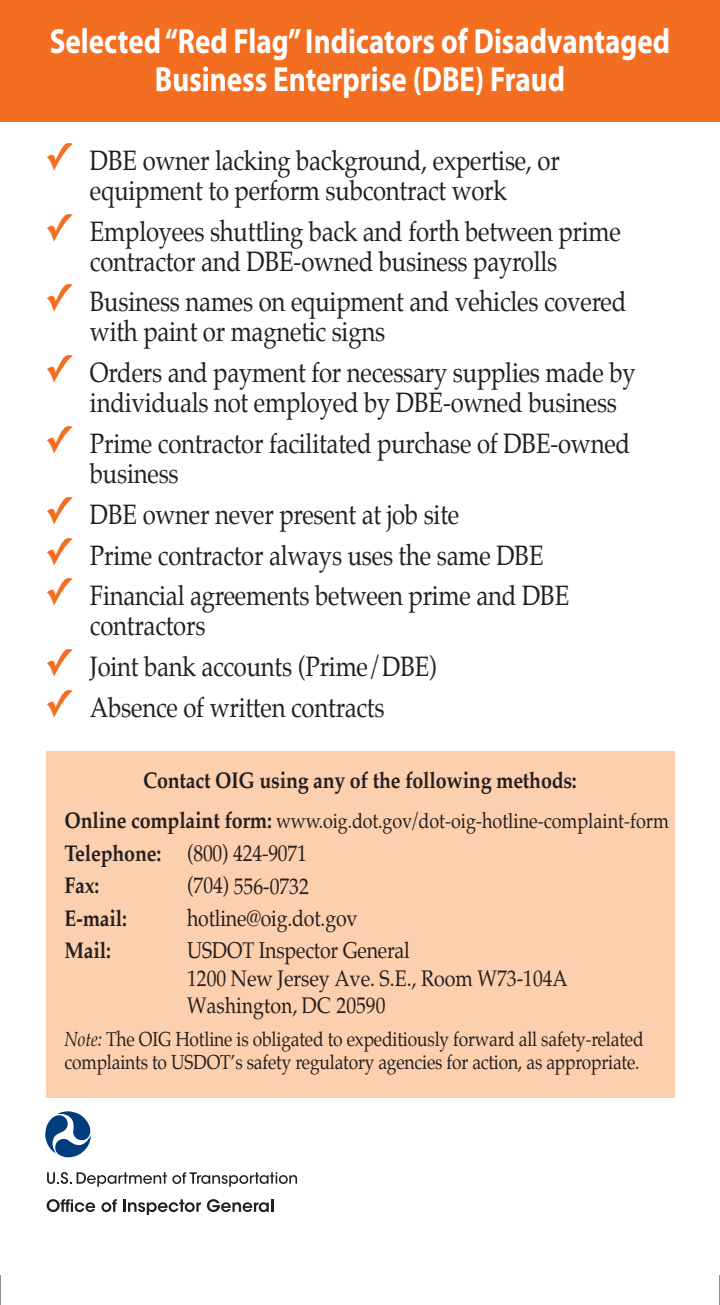
<style>
.page{position:relative;width:720px;height:1305px;background:#fff}
.page>*{position:absolute;margin:0;border:0;box-sizing:border-box;transform-origin:0 0}
.t1{font:700 35px/37.5px "Myriad Pro";color:#fff;text-align:center;scale:.83 1}
.t2{font:27.5px/30px "Palatino";letter-spacing:-.01em;color:#231f20;scale:.87 1}
.t3{font:22.5px/27.5px "Palatino";color:#231f20;scale:.87 1}
.t4{font:700 22.5px/32.5px "Palatino";letter-spacing:-.01em;color:#231f20;scale:.87 1}
.t5{font:20.75px "Palatino";color:#231f20;scale:.87 1}
.t6{font:20px/22.5px "Palatino";letter-spacing:-.01em;color:#231f20;scale:.87 1}
.s1{font-family:"Lucida Grande";font-weight:700;font-size:37.5px;color:#f36e21}
.s2{font-weight:700;font-size:22.5px}
.s3{font-weight:400}
.s4{font-style:italic}
</style>
<div class="page">
<div style="left:0;top:0;width:720px;height:121px;background:#f36e21"></div>
<div style="left:46px;top:751px;width:629px;height:347px;background:#fccfae"></div>
<svg style="left:45px;top:1111px;width:46px;height:47px"></svg>
<svg style="left:47px;top:1172px;width:24px;height:12px"></svg>
<svg style="left:77px;top:1172px;width:220px;height:15px"></svg>
<svg style="left:47px;top:1199px;width:48px;height:13px"></svg>
<svg style="left:101px;top:1199px;width:16px;height:13px"></svg>
<svg style="left:123px;top:1199px;width:78px;height:16px"></svg>
<svg style="left:207px;top:1199px;width:66px;height:13px"></svg>
<hr style="left:0;top:1275px;width:1px;height:30px;background:#000">
<hr style="left:719px;top:1275px;width:1px;height:30px;background:#000">
<p class="t1" style="left:50px;top:22px;width:749px">Selected “Red Flag” Indicators of Disadvantaged<br>Business Enterprise (DBE) Fraud</p>
<p class="t2" style="left:45px;top:145px;width:593px;text-align:center"><span class="s1">✓</span> DBE owner lacking background, expertise, or equipment to perform subcontract work</p>
<p class="t2" style="left:90px;top:216px;width:612px;text-indent:-45px"><span class="s1">✓</span> Employees shuttling back and forth between prime contractor and DBE-owned business payrolls</p>
<p class="t2" style="left:90px;top:287px;width:618px;text-indent:-45px"><span class="s1">✓</span> Business names on equipment and vehicles covered with paint or magnetic signs</p>
<p class="t2" style="left:90px;top:358px;width:629px;text-indent:-45px"><span class="s1">✓</span> Orders and payment for necessary supplies made by individuals not employed by DBE-owned business</p>
<p class="t2" style="left:90px;top:428px;width:622px;text-indent:-45px"><span class="s1">✓</span> Prime contractor facilitated purchase of DBE-owned business</p>
<p class="t2" style="left:45px;top:499px;width:478px"><span class="s1">✓</span> DBE owner never present at job site</p>
<p class="t2" style="left:45px;top:540px;width:575px"><span class="s1">✓</span> Prime contractor always uses the same DBE</p>
<p class="t2" style="left:90px;top:581px;width:552px;text-indent:-45px"><span class="s1">✓</span> Financial agreements between prime and DBE contractors</p>
<p class="t2" style="left:45px;top:652px;width:452px"><span class="s1">✓</span> Joint bank accounts (Prime/DBE)</p>
<p class="t2" style="left:45px;top:692px;width:392px"><span class="s1">✓</span> Absence of written contracts</p>
<p class="t4" style="left:143px;top:764px;width:500px">Contact OIG using any of the following methods:</p>
<p class="t5" style="left:65px;top:804px;width:696px"><span class="s2">Online complaint form:</span> www.oig.dot.gov/dot-oig-hotline-complaint-form</p>
<p class="t4" style="left:65px;top:836px;width:280px">Telephone: <span class="s3">(800) 424-9071<br></span>Fax:</p>
<p class="t3" style="left:187px;top:872px;width:141px">(704) 556-0732</p>
<p class="t4" style="left:65px;top:901px;width:73px">E-mail:</p>
<p class="t3" style="left:187px;top:904px;width:197px">hotline@oig.dot.gov</p>
<p class="t4" style="left:65px;top:934px;width:55px">Mail:</p>
<p class="t3" style="left:187px;top:936px;width:439px">USDOT Inspector General<br>1200 New Jersey Ave. S.E., Room W73-104A<br>Washington, D C 20590</p>
<p class="t6" style="left:65px;top:1028px;width:667px"><span class="s4">Note:</span> The OIG Hotline is obligated to expeditiously forward all safety-related complaints to USDOT’s safety regulatory agencies for action, as appropriate.</p>
</div>
